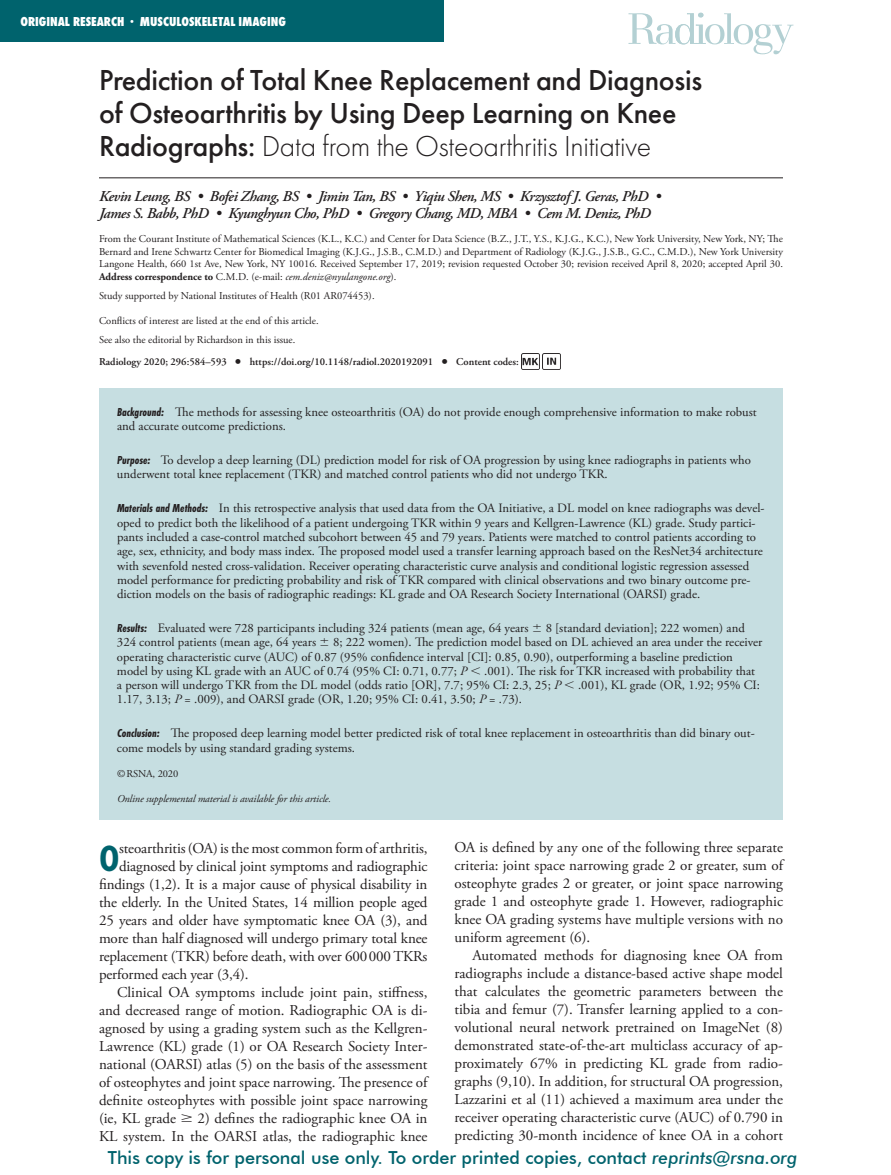
<style>
.page{position:relative;width:891px;height:1175px;background:#fff}
.page>*{position:absolute;margin:0;border:0;box-sizing:border-box;transform-origin:0 0}
.t1{font:700 37.8px "Futura PT Cond";color:#00636d}
.t2{font:500 30px/33px "Futura PT";letter-spacing:-.01em;color:#231f20}
.t3{font:500 18px "Futura BT";color:#00636d}
.t4{font:15px/18px "Adobe Garamond Pro";color:#231f20;text-align:justify}
.t5{font:italic 600 15px/16.5px "Adobe Garamond Pro";letter-spacing:-.03em;color:#231f20}
.t6{font:800 13.5px "Futura PT Cond";color:#fff}
.t7{font:12.75px/14.2px "Adobe Garamond Pro";color:#231f20}
.t8{font:10.5px/12.8px "Adobe Garamond Pro";color:#231f20;text-align:justify}
.t9{font:600 10.5px "Adobe Garamond Pro";color:#231f20}
.t10{font:italic 10.5px "Adobe Garamond Pro";letter-spacing:-.01em;color:#231f20}
.s1{font-size:10.5px}
.s2{font-weight:300}
.s3{font-weight:700}
.s4{font-style:italic}
.s5{font-size:16.5px}
.s6{font-family:"Futura PT Cond";font-weight:700;font-style:italic;font-size:12px}
.s7{font-family:"Universal Greekwith Math Pi"}
</style>
<div class="page">
<div style="left:0;top:0;width:444px;height:42px;background:#00636d"></div>
<hr style="left:99px;top:177px;width:684px;height:1px;background:#231f20">
<img style="left:521px;top:353px;width:18px;height:17px">
<img style="left:542px;top:353px;width:18px;height:17px">
<div style="left:99px;top:388px;width:684px;height:432px;background:#c6dee1"></div>
<svg style="left:629px;top:13px;width:164px;height:41px"></svg>
<p class="t6" style="left:20px;top:14px;width:267px">ORIGINAL RESEARCH <span class="s1">•</span> MUSCULOSKELETAL IMAGING</p>
<h2 class="t2" style="left:99px;top:64px;width:605px">Prediction of Total Knee Replacement and Diagnosis of Osteoarthritis by Using Deep Learning on Knee<br>Radiographs: <span class="s2">Data from the Osteoarthritis Initiative</span></h2>
<p class="t5" style="left:99px;top:189px;width:564px">Kevin Leung, BS • Bofei Zhang, BS • Jimin Tan, BS • Yiqiu Shen, MS • Krzysztof J. Geras, PhD •<br>James S. Babb, PhD • Kyunghyun Cho, PhD • Gregory Chang, MD, MBA • Cem M. Deniz, PhD</p>
<p class="t8" style="left:99px;top:233px;width:686px">From the Courant Institute of Mathematical Sciences (K.L., K.C.) and Center for Data Science (B.Z., J.T., Y.S., K.J.G., K.C.), New York University, New York, NY; The Bernard and Irene Schwartz Center for Biomedical Imaging (K.J.G., J.S.B., C.M.D.) and Department of Radiology (K.J.G., J.S.B., G.C., C.M.D.), New York University Langone Health, 660 1st Ave, New York, NY 10016. Received September 17, 2019; revision requested October 30; revision received April 8, 2020; accepted April 30.<br><span class="s3">Address correspondence to</span> C.M.D. (e-mail: <span class="s4">cem.deniz@nyulangone.org</span>).</p>
<p class="t8" style="left:99px;top:290px;width:277px">Study supported by National Institutes of Health (R01 AR074453).</p>
<p class="t8" style="left:99px;top:311px;width:221px;line-height:18.8px">Conflicts of interest are listed at the end of this article.<br>See also the editorial by Richardson in this issue.</p>
<p class="t9" style="left:99px;top:356px;width:421px">Radiology 2020; 296:584–593 <span class="s5">•</span> https://doi.org/10.1148/radiol.2020192091 <span class="s5">•</span> Content codes:</p>
<p class="t7" style="left:117px;top:405px;width:641px"><span class="s6">Background:</span> The methods for assessing knee osteoarthritis (OA) do not provide enough comprehensive information to make robust and accurate outcome predictions.</p>
<p class="t7" style="left:117px;top:453px;width:635px"><span class="s6">Purpose:</span> To develop a deep learning (DL) prediction model for risk of OA progression by using knee radiographs in patients who underwent total knee replacement (TKR) and matched control patients who did not undergo TKR.</p>
<p class="t7" style="left:117px;top:502px;width:649px"><span class="s6">Materials and Methods:</span> In this retrospective analysis that used data from the OA Initiative, a DL model on knee radiographs was devel&shy;oped to predict both the likelihood of a patient undergoing TKR within 9 years and Kellgren-Lawrence (KL) grade. Study partici&shy;pants included a case-control matched subcohort between 45 and 79 years. Patients were matched to control patients according to age, sex, ethnicity, and body mass index. The proposed model used a transfer learning approach based on the ResNet34 architecture with sevenfold nested cross-validation. Receiver operating characteristic curve analysis and conditional logistic regression assessed model performance for predicting probability and risk of TKR compared with clinical observations and two binary outcome pre&shy;diction models on the basis of radiographic readings: KL grade and OA Research Society International (OARSI) grade.</p>
<p class="t7" style="left:117px;top:621px;width:647px"><span class="s6">Results:</span> Evaluated were 728 participants including 324 patients (mean age, 64 years <span class="s7">6</span> 8 [standard deviation]; 222 women) and 324 control patients (mean age, 64 years <span class="s7">6</span> 8; 222 women). The prediction model based on DL achieved an area under the receiver operating characteristic curve (AUC) of 0.87 (95% confidence interval [CI]: 0.85, 0.90), outperforming a baseline prediction model by using KL grade with an AUC of 0.74 (95% CI: 0.71, 0.77; <span class="s4">P</span> <span class="s7">,</span> .001). The risk for TKR increased with probability that a person will undergo TKR from the DL model (odds ratio [OR], 7.7; 95% CI: 2.3, 25; <span class="s4">P</span> <span class="s7">,</span> .001), KL grade (OR, 1.92; 95% CI:<br>1.17, 3.13; <span class="s4">P</span> = .009), and OARSI grade (OR, 1.20; 95% CI: 0.41, 3.50; <span class="s4">P</span> = .73).</p>
<p class="t7" style="left:117px;top:726px;width:639px"><span class="s6">Conclusion:</span> The proposed deep learning model better predicted risk of total knee replacement in osteoarthritis than did binary out&shy;come models by using standard grading systems.</p>
<p class="t8" style="left:117px;top:767px;width:63px">©RSNA, 2020</p>
<p class="t10" style="left:117px;top:792px;width:216px">Online supplemental material is available for this article.</p>
<h1 class="t1" style="left:99px;top:836px;width:22px">O</h1>
<p class="t4" style="left:119px;top:839px;width:310px">steoarthritis (OA) is the most common form of arthritis,</p>
<p class="t4" style="left:119px;top:857px;width:310px">diagnosed by clinical joint symptoms and radiographic</p>
<p class="t4" style="left:99px;top:875px;width:330px">findings (1,2). It is a major cause of physical disability in</p>
<p class="t4" style="left:99px;top:893px;width:330px">the elderly. In the United States, 14 million people aged</p>
<p class="t4" style="left:99px;top:911px;width:330px">25 years and older have symptomatic knee OA (3), and</p>
<p class="t4" style="left:99px;top:929px;width:330px">more than half diagnosed will undergo primary total knee</p>
<p class="t4" style="left:99px;top:947px;width:330px">replacement (TKR) before death, with over 600000 TKRs</p>
<p class="t4" style="left:99px;top:965px;width:151px">performed each year (3,4).</p>
<p class="t4" style="left:117px;top:983px;width:312px">Clinical OA symptoms include joint pain, stiffness,</p>
<p class="t4" style="left:99px;top:1001px;width:330px">and decreased range of motion. Radiographic OA is di-</p>
<p class="t4" style="left:99px;top:1019px;width:330px">agnosed by using a grading system such as the Kellgren-</p>
<p class="t4" style="left:99px;top:1037px;width:330px">Lawrence (KL) grade (1) or OA Research Society Inter-</p>
<p class="t4" style="left:99px;top:1055px;width:330px">national (OARSI) atlas (5) on the basis of the assessment</p>
<p class="t4" style="left:99px;top:1073px;width:330px">of osteophytes and joint space narrowing. The presence of</p>
<p class="t4" style="left:99px;top:1091px;width:330px">definite osteophytes with possible joint space narrowing</p>
<p class="t4" style="left:99px;top:1109px;width:79px">(ie, KL grade</p>
<p class="t4" style="left:99px;top:1109px;width:330px;text-align:right">2) defines the radiographic knee OA in<br>KL system. In the OARSI atlas, the radiographic knee</p>
<p class="t4" style="left:455px;top:838px;width:330px">OA is defined by any one of the following three separate criteria: joint space narrowing grade 2 or greater, sum of osteophyte grades 2 or greater, or joint space narrowing grade 1 and osteophyte grade 1. However, radiographic knee OA grading systems have multiple versions with no uniform agreement (6).</p>
<p class="t4" style="left:454px;top:946px;width:330px;text-indent:18px">Automated methods for diagnosing knee OA from radiographs include a distance-based active shape model that calculates the geometric parameters between the tibia and femur (7). Transfer learning applied to a con&shy;volutional neural network pretrained on ImageNet (8) demonstrated state-of-the-art multiclass accuracy of ap&shy;proximately 67% in predicting KL grade from radio&shy;graphs (9,10). In addition, for structural OA progression, Lazzarini et al (11) achieved a maximum area under the receiver operating characteristic curve (AUC) of 0.790 in predicting 30-month incidence of knee OA in a cohort</p>
<h3 class="t3" style="left:108px;top:1146px;width:691px">This copy is for personal use only. To order printed copies, contact <span class="s4">reprints@rsna.org</span></h3>
</div>
